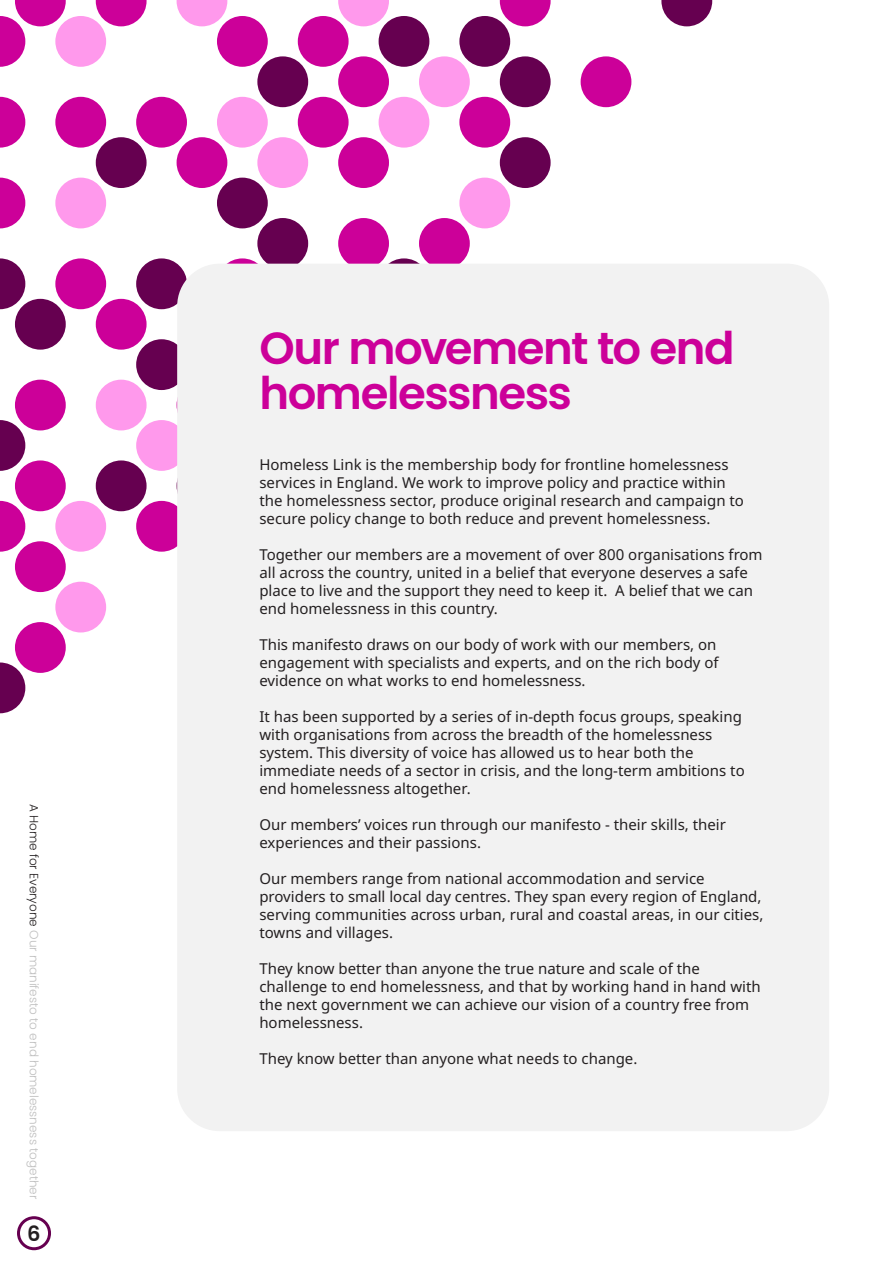
<style>
.page{position:relative;width:893px;height:1263px;background:#fff}
.page>*{position:absolute;margin:0;border:0;box-sizing:border-box;transform-origin:0 0}
.t1{font:600 45px/45px "Poppins";letter-spacing:-.03em;color:#c09}
.t2{font:600 21px "Poppins";color:#231f20}
.t3{font:15px/18px "Noto Sans";color:#231f20}
.t4{font:300 12px "Poppins";color:#bfbfbf}
.s1{color:#231f20}
</style>
<div class="page">
<svg style="left:0;top:0;width:66px;height:67px"></svg>
<svg style="left:0;top:97px;width:25px;height:51px"></svg>
<div style="left:15px;top:56px;width:51px;height:51px;background:#fff;border-radius:50%"></div>
<div style="left:55px;top:16px;width:51px;height:51px;background:#ff99ec;border-radius:50%"></div>
<svg style="left:96px;top:0;width:51px;height:26px"></svg>
<svg style="left:0;top:178px;width:25px;height:50px"></svg>
<div style="left:15px;top:137px;width:51px;height:51px;background:#fff;border-radius:50%"></div>
<div style="left:55px;top:97px;width:51px;height:51px;background:#c09;border-radius:50%"></div>
<div style="left:136px;top:16px;width:51px;height:51px;background:#fff;border-radius:50%"></div>
<svg style="left:177px;top:0;width:50px;height:26px"></svg>
<svg style="left:0;top:258px;width:25px;height:51px"></svg>
<div style="left:15px;top:218px;width:51px;height:51px;background:#fff;border-radius:50%"></div>
<div style="left:55px;top:178px;width:51px;height:50px;background:#ff99ec;border-radius:50%"></div>
<div style="left:96px;top:137px;width:51px;height:51px;background:#660050;border-radius:50%"></div>
<div style="left:136px;top:97px;width:51px;height:51px;background:#c09;border-radius:50%"></div>
<div style="left:217px;top:16px;width:51px;height:51px;background:#c09;border-radius:50%"></div>
<div style="left:15px;top:299px;width:51px;height:51px;background:#660050;border-radius:50%"></div>
<div style="left:55px;top:258px;width:51px;height:51px;background:#c09;border-radius:50%"></div>
<div style="left:177px;top:137px;width:50px;height:51px;background:#c09;border-radius:50%"></div>
<div style="left:217px;top:97px;width:51px;height:51px;background:#ff99ec;border-radius:50%"></div>
<div style="left:257px;top:56px;width:51px;height:51px;background:#660050;border-radius:50%"></div>
<div style="left:298px;top:16px;width:51px;height:51px;background:#c09;border-radius:50%"></div>
<svg style="left:338px;top:0;width:51px;height:26px"></svg>
<svg style="left:0;top:420px;width:25px;height:51px"></svg>
<div style="left:15px;top:380px;width:51px;height:50px;background:#c09;border-radius:50%"></div>
<div style="left:96px;top:299px;width:51px;height:51px;background:#c09;border-radius:50%"></div>
<div style="left:136px;top:258px;width:51px;height:51px;background:#660050;border-radius:50%"></div>
<div style="left:217px;top:178px;width:51px;height:50px;background:#660050;border-radius:50%"></div>
<div style="left:257px;top:137px;width:51px;height:51px;background:#ff99ec;border-radius:50%"></div>
<div style="left:298px;top:97px;width:51px;height:51px;background:#c09;border-radius:50%"></div>
<div style="left:338px;top:56px;width:51px;height:51px;background:#c09;border-radius:50%"></div>
<div style="left:379px;top:16px;width:50px;height:51px;background:#660050;border-radius:50%"></div>
<svg style="left:0;top:501px;width:25px;height:51px"></svg>
<div style="left:15px;top:460px;width:51px;height:51px;background:#c09;border-radius:50%"></div>
<div style="left:96px;top:380px;width:51px;height:50px;background:#ff99ec;border-radius:50%"></div>
<div style="left:136px;top:339px;width:51px;height:51px;background:#660050;border-radius:50%"></div>
<svg style="left:217px;top:258px;width:51px;height:51px"></svg>
<div style="left:257px;top:218px;width:51px;height:51px;background:#660050;border-radius:50%"></div>
<div style="left:338px;top:137px;width:51px;height:51px;background:#c09;border-radius:50%"></div>
<div style="left:379px;top:97px;width:50px;height:51px;background:#ff99ec;border-radius:50%"></div>
<div style="left:419px;top:56px;width:51px;height:51px;background:#ff99ec;border-radius:50%"></div>
<div style="left:459px;top:16px;width:51px;height:51px;background:#660050;border-radius:50%"></div>
<svg style="left:500px;top:0;width:51px;height:26px"></svg>
<div style="left:15px;top:541px;width:51px;height:51px;background:#c09;border-radius:50%"></div>
<div style="left:55px;top:501px;width:51px;height:51px;background:#ff99ec;border-radius:50%"></div>
<div style="left:96px;top:460px;width:51px;height:51px;background:#660050;border-radius:50%"></div>
<div style="left:136px;top:420px;width:51px;height:51px;background:#ff99ec;border-radius:50%"></div>
<div style="left:338px;top:218px;width:51px;height:51px;background:#c09;border-radius:50%"></div>
<div style="left:459px;top:97px;width:51px;height:51px;background:#c09;border-radius:50%"></div>
<div style="left:500px;top:56px;width:51px;height:51px;background:#660050;border-radius:50%"></div>
<div style="left:540px;top:16px;width:51px;height:51px;background:#fff;border-radius:50%"></div>
<svg style="left:0;top:662px;width:25px;height:51px"></svg>
<div style="left:15px;top:622px;width:51px;height:51px;background:#c09;border-radius:50%"></div>
<div style="left:55px;top:582px;width:51px;height:50px;background:#ff99ec;border-radius:50%"></div>
<div style="left:136px;top:501px;width:51px;height:51px;background:#c09;border-radius:50%"></div>
<svg style="left:379px;top:258px;width:50px;height:51px"></svg>
<div style="left:419px;top:218px;width:51px;height:51px;background:#c09;border-radius:50%"></div>
<div style="left:459px;top:178px;width:51px;height:50px;background:#ff99ec;border-radius:50%"></div>
<div style="left:500px;top:137px;width:51px;height:51px;background:#660050;border-radius:50%"></div>
<div style="left:581px;top:56px;width:50px;height:51px;background:#c09;border-radius:50%"></div>
<svg style="left:661px;top:0;width:51px;height:26px"></svg>
<div style="left:177px;top:264px;width:652px;height:867px;background:#f2f2f2;border-radius:43px"></div>
<div style="left:17px;top:1216px;width:34px;height:34px;border:3px solid #660050;border-radius:50%"></div>
<p class="t4" style="left:41px;top:804px;width:397px;rotate:90deg"><span class="s1">A Home for Everyone</span> Our manifesto to end homelessness together</p>
<h2 class="t2" style="left:27px;top:1222px;width:15px">6</h2>
<h1 class="t1" style="left:259px;top:326px;width:477px">Our movement to end homelessness</h1>
<p class="t3" style="left:259px;top:456px;width:486px">Homeless Link is the membership body for frontline homelessness services in England. We work to improve policy and practice within the homelessness sector, produce original research and campaign to secure policy change to both reduce and prevent homelessness.</p>
<p class="t3" style="left:259px;top:546px;width:505px">Together our members are a movement of over 800 organisations from all across the country, united in a belief that everyone deserves a safe place to live and the support they need to keep it. A belief that we can end homelessness in this country.</p>
<p class="t3" style="left:259px;top:636px;width:461px">This manifesto draws on our body of work with our members, on engagement with specialists and experts, and on the rich body of evidence on what works to end homelessness.</p>
<p class="t3" style="left:259px;top:708px;width:487px">It has been supported by a series of in-depth focus groups, speaking with organisations from across the breadth of the homelessness system. This diversity of voice has allowed us to hear both the immediate needs of a sector in crisis, and the long-term ambitions to end homelessness altogether.</p>
<p class="t3" style="left:259px;top:816px;width:468px">Our members’ voices run through our manifesto - their skills, their experiences and their passions.</p>
<p class="t3" style="left:259px;top:870px;width:506px">Our members range from national accommodation and service providers to small local day centres. They span every region of England, serving communities across urban, rural and coastal areas, in our cities, towns and villages.</p>
<p class="t3" style="left:259px;top:960px;width:503px">They know better than anyone the true nature and scale of the challenge to end homelessness, and that by working hand in hand with the next government we can achieve our vision of a country free from homelessness.</p>
<p class="t3" style="left:259px;top:1050px;width:379px">They know better than anyone what needs to change.</p>
</div>
